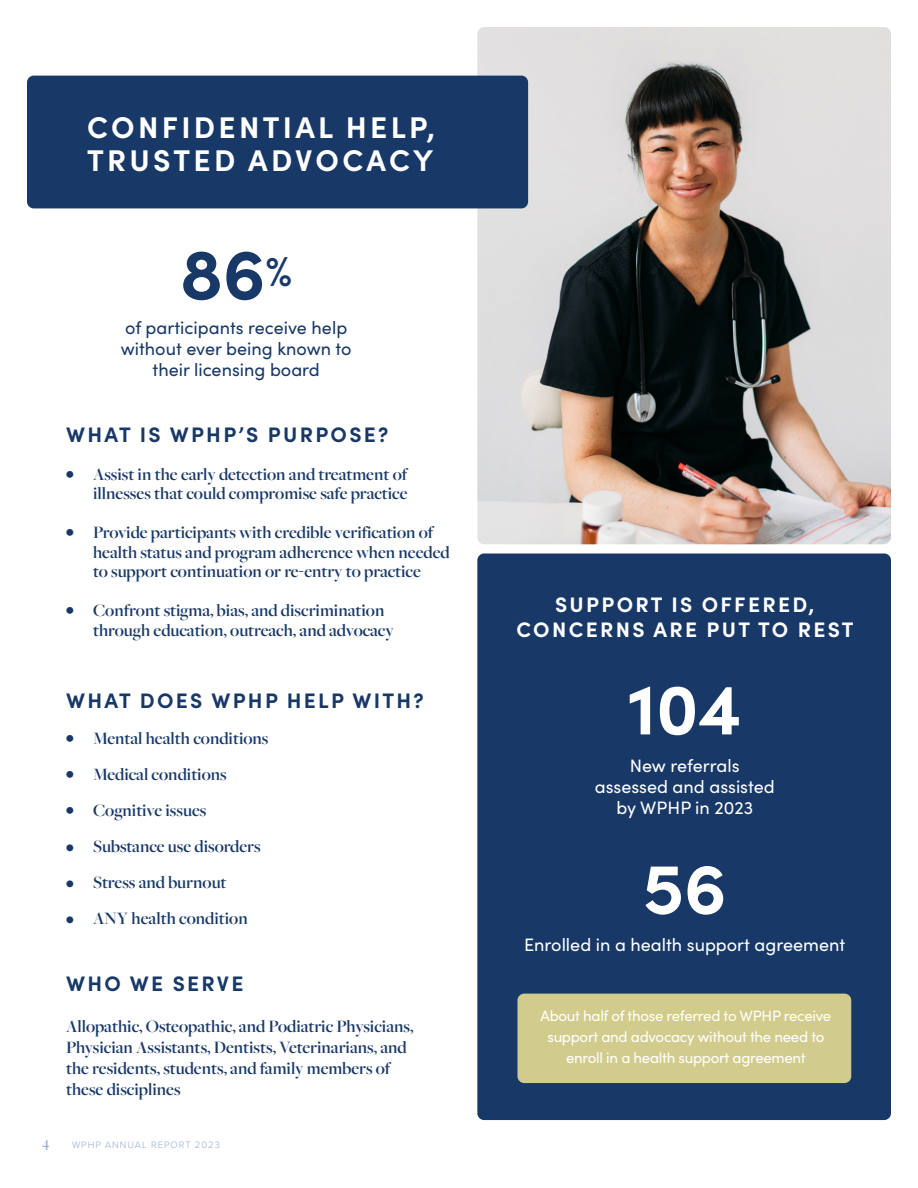
<style>
.page{position:relative;width:918px;height:1188px;background:#fff}
.page>*{position:absolute;margin:0;border:0;box-sizing:border-box;transform-origin:0 0}
.t1{font:700 72px "Sofia Pro";color:#fff}
.t2{font:700 72px "Sofia Pro";color:#183867}
.t3{font:700 30px/33px "Sofia Pro";letter-spacing:.11em;color:#fff}
.t4{font:700 21px "Sofia Pro";letter-spacing:.11em;color:#183867}
.t5{font:700 21px/25.2px "Sofia Pro";letter-spacing:.11em;color:#fff;text-align:center}
.t6{font:600 18px/19.5px "Freight Big Pro";color:#183867}
.t7{font:18px/21px "Sofia Pro";color:#fff;text-align:center}
.t8{font:18px/21px "Sofia Pro";color:#183867;text-align:center}
.t9{font:15px/21px "Sofia Pro";letter-spacing:-.02em;color:#fff;text-align:center}
.t10{font:600 15px "Freight Big Pro";color:#94abd5}
.t11{font:300 9.6px "Proxima Nova";letter-spacing:.1em;color:#94abd5}
</style>
<div class="page">
<img style="left:477px;top:27px;width:414px;height:517px">
<div style="left:477px;top:554px;width:414px;height:566px;background:#183867;border-radius:7px"></div>
<div style="left:518px;top:994px;width:333px;height:89px;background:#d2cc8c;border-radius:7px"></div>
<div style="left:27px;top:76px;width:501px;height:132px;background:#183867;border-radius:7px"></div>
<p class="t3" style="left:87px;top:109px;width:350px">CONFIDENTIAL HELP,<br>TRUSTED ADVOCACY</p>
<p class="t2" style="left:180px;top:219px;width:114px">86<sup>%</sup></p>
<p class="t8" style="left:121px;top:316px;width:232px">of participants receive help without ever being known to their licensing board</p>
<p class="t4" style="left:66px;top:419px;width:324px">WHAT IS WPHP’S PURPOSE?</p>
<p class="t6" style="left:66px;top:464px;width:343px;text-align:right">• Assist in the early detection and treatment of illnesses that could compromise safe practice</p>
<p class="t6" style="left:93px;top:522px;width:358px;text-indent:-27px">• Provide participants with credible verification of health status and program adherence when needed to support continuation or re-entry to practice</p>
<p class="t6" style="left:66px;top:600px;width:320px">• Confront stigma, bias, and discrimination</p>
<p class="t6" style="left:93px;top:620px;width:303px">through education, outreach, and advocacy</p>
<p class="t4" style="left:66px;top:684px;width:359px">WHAT DOES WPHP HELP WITH?</p>
<p class="t6" style="left:66px;top:728px;width:204px">• Mental health conditions</p>
<p class="t6" style="left:66px;top:764px;width:162px">• Medical conditions</p>
<p class="t6" style="left:66px;top:800px;width:142px">• Cognitive issues</p>
<p class="t6" style="left:66px;top:836px;width:196px">• Substance use disorders</p>
<p class="t6" style="left:66px;top:872px;width:162px">• Stress and burnout</p>
<p class="t6" style="left:66px;top:908px;width:183px">• ANY health condition</p>
<p class="t4" style="left:66px;top:967px;width:179px">WHO WE SERVE</p>
<p class="t6" style="left:66px;top:1015px;width:349px;line-height:21px">Allopathic, Osteopathic, and Podiatric Physicians, Physician Assistants, Dentists, Veterinarians, and the residents, students, and family members of these disciplines</p>
<p class="t10" style="left:42px;top:1132px;width:9px">4</p>
<p class="t11" style="left:72px;top:1138px;width:150px">WPHP ANNUAL REPORT 2023</p>
<p class="t5" style="left:517px;top:590px;width:339px">SUPPORT IS OFFERED,<br>CONCERNS ARE PUT TO REST</p>
<p class="t1" style="left:628px;top:654px;width:115px">104</p>
<p class="t7" style="left:630px;top:754px;width:111px">New referrals</p>
<p class="t7" style="left:595px;top:775px;width:181px">assessed and assisted by WPHP in 2023</p>
<p class="t1" style="left:643px;top:833px;width:85px">56</p>
<p class="t7" style="left:524px;top:934px;width:322px">Enrolled in a health support agreement</p>
<p class="t9" style="left:541px;top:1004px;width:292px">About half of those referred to WPHP receive support and advocacy without the need to enroll in a health support agreement</p>
</div>
